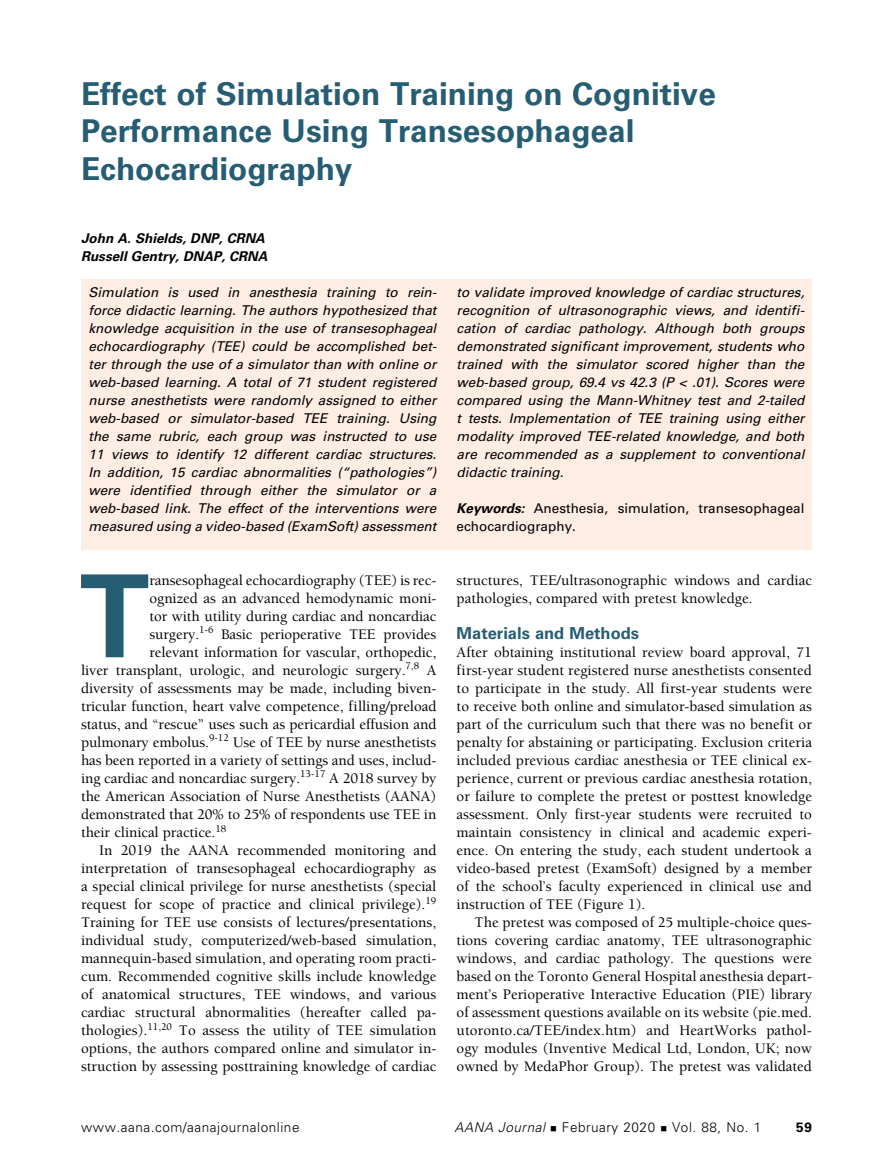
<style>
.page{position:relative;width:878px;height:1175px;background:#fff}
.page>*{position:absolute;margin:0;border:0;box-sizing:border-box;transform-origin:0 0}
.t1{font:700 114.6px "Univers";color:#265d73}
.t2{font:700 31.5px/37.5px "Univers";color:#265d73}
.t3{font:700 16.5px "Univers";color:#265d73}
.t4{font:500 15px/18px "Berkeley";color:#000;text-align:justify}
.t5{font:italic 13.5px/18px "Univers";color:#000;text-align:justify}
.t6{font:300 13.5px "Univers";letter-spacing:.04em;color:#000}
.t7{font:13.5px/18px "Univers";color:#000}
.t8{font:italic 700 13.5px/18px "Univers";color:#000}
.t9{font:700 13.5px "Univers";color:#000}
.s1{font-weight:700;font-style:italic}
.s2{font-style:italic}
</style>
<div class="page">
<div style="left:81px;top:279px;width:731px;height:270px;background:#feede3"></div>
<h2 class="t2" style="left:81px;top:75px;width:636px">Effect of Simulation Training on Cognitive<br>Performance Using Transesophageal<br>Echocardiography</h2>
<p class="t8" style="left:81px;top:229px;width:188px">John A. Shields, DNP, CRNA<br>Russell Gentry, DNAP, CRNA</p>
<p class="t5" style="left:88px;top:283px;width:349px">Simulation is used in anesthesia training to rein&shy;force didactic learning. The authors hypothesized that knowledge acquisition in the use of transesophageal echocardiography (TEE) could be accomplished bet&shy;ter through the use of a simulator than with online or web-based learning. A total of 71 student registered nurse anesthetists were randomly assigned to either web-based or simulator-based TEE training. Using the same rubric, each group was instructed to use 11 views to identify 12 different cardiac structures.<br>In addition, 15 cardiac abnormalities (“pathologies”) were identified through either the simulator or a web-based link. The effect of the interventions were measured using a video-based (ExamSoft) assessment</p>
<p class="t5" style="left:456px;top:283px;width:349px">to validate improved knowledge of cardiac structures, recognition of ultrasonographic views, and identifi&shy;cation of cardiac pathology. Although both groups demonstrated significant improvement, students who trained with the simulator scored higher than the web-based group, 69.4 vs 42.3 (P &lt; .01). Scores were compared using the Mann-Whitney test and 2-tailed t tests. Implementation of TEE training using either modality improved TEE-related knowledge, and both are recommended as a supplement to conventional didactic training.</p>
<p class="t7" style="left:456px;top:499px;width:349px"><span class="s1">Keywords:</span> Anesthesia, simulation, transesophageal echocardiography.</p>
<h1 class="t1" style="left:79px;top:550px;width:72px">T</h1>
<p class="t4" style="left:149px;top:572px;width:288px">ransesophageal echocardiography (TEE) is rec-</p>
<p class="t4" style="left:149px;top:590px;width:288px">ognized as an advanced hemodynamic moni-</p>
<p class="t4" style="left:149px;top:608px;width:288px">tor with utility during cardiac and noncardiac</p>
<p class="t4" style="left:149px;top:626px;width:288px">surgery.<sup>1-6</sup> Basic perioperative TEE provides</p>
<p class="t4" style="left:149px;top:644px;width:288px">relevant information for vascular, orthopedic,</p>
<p class="t4" style="left:81px;top:662px;width:357px">liver transplant, urologic, and neurologic surgery.<sup>7,8</sup> A</p>
<p class="t4" style="left:81px;top:680px;width:357px">diversity of assessments may be made, including biven-</p>
<p class="t4" style="left:81px;top:698px;width:357px">tricular function, heart valve competence, filling/preload</p>
<p class="t4" style="left:81px;top:716px;width:357px">status, and “rescue” uses such as pericardial effusion and</p>
<p class="t4" style="left:81px;top:734px;width:357px">pulmonary embolus.<sup>9-12</sup> Use of TEE by nurse anesthetists</p>
<p class="t4" style="left:81px;top:752px;width:357px">has been reported in a variety of settings and uses, includ-</p>
<p class="t4" style="left:81px;top:770px;width:357px">ing cardiac and noncardiac surgery.<sup>13-17</sup> A 2018 survey by</p>
<p class="t4" style="left:81px;top:788px;width:357px">the American Association of Nurse Anesthetists (AANA)</p>
<p class="t4" style="left:81px;top:806px;width:357px">demonstrated that 20% to 25% of respondents use TEE in</p>
<p class="t4" style="left:81px;top:824px;width:147px">their clinical practice.<sup>18</sup></p>
<p class="t4" style="left:99px;top:842px;width:339px">In 2019 the AANA recommended monitoring and</p>
<p class="t4" style="left:81px;top:860px;width:357px">interpretation of transesophageal echocardiography as</p>
<p class="t4" style="left:81px;top:878px;width:357px">a special clinical privilege for nurse anesthetists (special</p>
<p class="t4" style="left:81px;top:896px;width:357px">request for scope of practice and clinical privilege).<sup>19</sup></p>
<p class="t4" style="left:81px;top:914px;width:357px">Training for TEE use consists of lectures/presentations,</p>
<p class="t4" style="left:81px;top:932px;width:357px">individual study, computerized/web-based simulation,</p>
<p class="t4" style="left:81px;top:950px;width:357px">mannequin-based simulation, and operating room practi-</p>
<p class="t4" style="left:81px;top:968px;width:357px">cum. Recommended cognitive skills include knowledge</p>
<p class="t4" style="left:81px;top:986px;width:357px">of anatomical structures, TEE windows, and various</p>
<p class="t4" style="left:81px;top:1004px;width:357px">cardiac structural abnormalities (hereafter called pa-</p>
<p class="t4" style="left:81px;top:1022px;width:357px">thologies).<sup>11,20</sup> To assess the utility of TEE simulation</p>
<p class="t4" style="left:81px;top:1040px;width:357px">options, the authors compared online and simulator in-</p>
<p class="t4" style="left:81px;top:1058px;width:357px">struction by assessing posttraining knowledge of cardiac</p>
<p class="t4" style="left:456px;top:572px;width:357px">structures, TEE/ultrasonographic windows and cardiac pathologies, compared with pretest knowledge.</p>
<p class="t3" style="left:456px;top:624px;width:184px">Materials and Methods</p>
<p class="t4" style="left:456px;top:644px;width:357px">After obtaining institutional review board approval, 71 first-year student registered nurse anesthetists consented to participate in the study. All first-year students were to receive both online and simulator-based simulation as part of the curriculum such that there was no benefit or penalty for abstaining or participating. Exclusion criteria included previous cardiac anesthesia or TEE clinical ex&shy;perience, current or previous cardiac anesthesia rotation, or failure to complete the pretest or posttest knowledge assessment. Only first-year students were recruited to maintain consistency in clinical and academic experi&shy;ence. On entering the study, each student undertook a video-based pretest (ExamSoft) designed by a member of the school’s faculty experienced in clinical use and instruction of TEE (Figure 1).</p>
<p class="t4" style="left:456px;top:914px;width:357px;text-indent:18px">The pretest was composed of 25 multiple-choice ques&shy;tions covering cardiac anatomy, TEE ultrasonographic windows, and cardiac pathology. The questions were based on the Toronto General Hospital anesthesia depart&shy;ment’s Perioperative Interactive Education (PIE) library of assessment questions available on its website (pie.med. utoronto.ca/TEE/index.htm) and HeartWorks pathol&shy;ogy modules (Inventive Medical Ltd, London, UK; now owned by MedaPhor Group). The pretest was validated</p>
<p class="t6" style="left:81px;top:1119px;width:220px">www.aana.com/aanajournalonline</p>
<p class="t6" style="left:454px;top:1119px;width:308px"><span class="s2">AANA Journal</span> ■ February 2020 ■ Vol. 88, No. 1</p>
<p class="t9" style="left:796px;top:1119px;width:17px">59</p>
</div>
